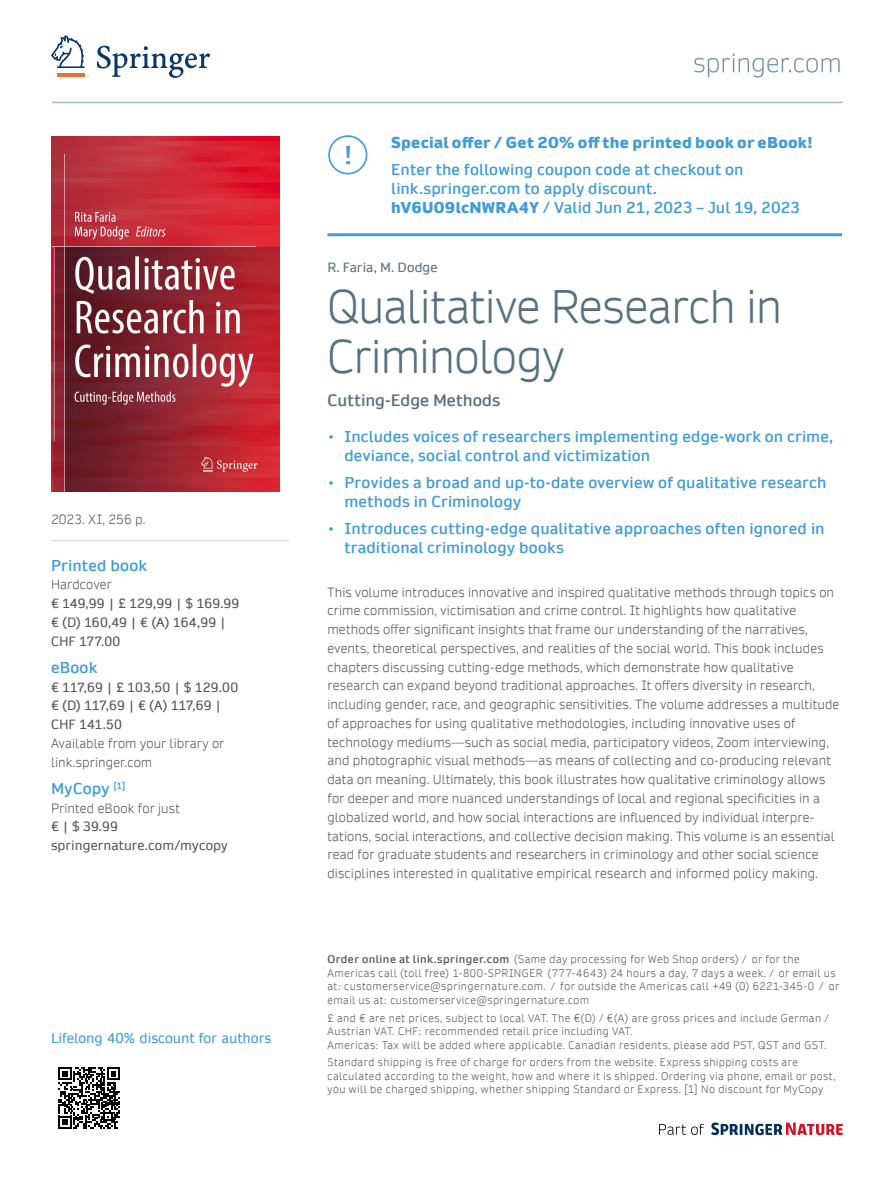
<style>
.page{position:relative;width:893px;height:1187px;background:#fff}
.page>*{position:absolute;margin:0;border:0;box-sizing:border-box;transform-origin:0 0}
.t1{font:300 45px/49.5px "Daytona Pro";letter-spacing:-.01em;color:#557181}
.t2{font:600 15.75px "Daytona Pro";letter-spacing:.005em;color:#557181}
.t3{font:600 15px/18.8px "Daytona Pro";letter-spacing:.01em;color:#429cd6}
.t4{font:900 15px "Daytona Pro";letter-spacing:.02em;color:#429cd6}
.t5{font:13.5px "Daytona Pro";color:#429cd6}
.t6{font:300 12.75px/18.8px "Daytona Pro";letter-spacing:.01em;color:#565655}
.t7{font:12.75px/18.8px "Daytona Pro";letter-spacing:.01em;color:#565655}
.t8{font:12.75px "Daytona Pro";letter-spacing:.005em;color:#557181}
.t9{font:300 10.5px/13.5px "Daytona Pro";letter-spacing:.045em;color:#565655}
.s1{font-weight:900}
.s2{font-weight:300}
.s3{font-weight:600}
</style>
<div class="page">
<svg style="left:58px;top:1067px;width:62px;height:61px"></svg>
<svg style="left:694px;top:53px;width:146px;height:24px"></svg>
<hr style="left:52px;top:102px;width:790px;height:1px;background:#a1bccb">
<svg style="left:51px;top:35px;width:33px;height:33px"></svg>
<hr style="left:57px;top:73px;width:27px;height:4px;background:#e97034">
<svg style="left:97px;top:46px;width:113px;height:32px"></svg>
<div style="left:328px;top:135px;width:39px;height:39px;border:2px solid #429cd6;border-radius:50%"></div>
<svg style="left:346px;top:146px;width:5px;height:19px"></svg>
<hr style="left:327px;top:233px;width:515px;height:3px;background:#429cd6">
<hr style="left:51px;top:540px;width:238px;height:1px;background:#dae3e9">
<img style="left:51px;top:136px;width:228px;height:355px">
<svg style="left:711px;top:1122px;width:132px;height:13px"></svg>
<svg style="left:659px;top:1123px;width:45px;height:11px"></svg>
<p class="t6" style="left:51px;top:510px;width:96px">2023. XI, 256 p.</p>
<p class="t3" style="left:51px;top:555px;width:97px">Printed book</p>
<p class="t6" style="left:51px;top:575px;width:62px">Hardcover</p>
<p class="t7" style="left:51px;top:594px;width:190px">€ 149,99 | £ 129,99 | $ 169.99 € (D) 160,49 | € (A) 164,99 |<br>CHF 177.00</p>
<p class="t3" style="left:51px;top:658px;width:48px">eBook</p>
<p class="t7" style="left:51px;top:677px;width:189px">€ 117,69 | £ 103,50 | $ 129.00 € (D) 117,69 | € (A) 117,69 |<br>CHF 141.50</p>
<p class="t6" style="left:51px;top:733px;width:175px">Available from your library or link.springer.com</p>
<p class="t3" style="left:51px;top:779px;width:76px">MyCopy <sup>[1]</sup></p>
<p class="t6" style="left:51px;top:798px;width:130px">Printed eBook for just</p>
<p class="t7" style="left:51px;top:817px;width:178px">€ | $ 39.99 springernature.com/mycopy</p>
<p class="t5" style="left:51px;top:1028px;width:222px">Lifelong 40% discount for authors</p>
<p class="t4" style="left:391px;top:132px;width:423px">Special offer / Get 20% off the printed book or eBook!</p>
<p class="t3" style="left:391px;top:160px;width:410px">Enter the following coupon code at checkout on link.springer.com to apply discount. <span class="s1">hV6U09lcNWRA4Y</span> / Valid Jun 21, 2023 – Jul 19, 2023</p>
<p class="t8" style="left:327px;top:258px;width:112px">R. Faria, M. Dodge</p>
<h1 class="t1" style="left:327px;top:282px;width:456px">Qualitative Research in<br>Criminology</h1>
<p class="t2" style="left:327px;top:390px;width:174px">Cutting-Edge Methods</p>
<p class="t3" style="left:344px;top:427px;width:490px;text-indent:-17px"><span class="s2">•</span> Includes voices of researchers implementing edge-work on crime, deviance, social control and victimization</p>
<p class="t3" style="left:344px;top:473px;width:484px;text-indent:-17px"><span class="s2">•</span> Provides a broad and up-to-date overview of qualitative research methods in Criminology</p>
<p class="t3" style="left:344px;top:519px;width:482px;text-indent:-17px"><span class="s2">•</span> Introduces cutting-edge qualitative approaches often ignored in traditional criminology books</p>
<p class="t6" style="left:327px;top:582px;width:513px">This volume introduces innovative and inspired qualitative methods through topics on crime commission, victimisation and crime control. It highlights how qualitative methods offer significant insights that frame our understanding of the narratives, events, theoretical perspectives, and realities of the social world. This book includes chapters discussing cutting-edge methods, which demonstrate how qualitative research can expand beyond traditional approaches. It offers diversity in research, including gender, race, and geographic sensitivities. The volume addresses a multitude of approaches for using qualitative methodologies, including innovative uses of technology mediums—such as social media, participatory videos, Zoom interviewing, and photographic visual methods—as means of collecting and co-producing relevant data on meaning. Ultimately, this book illustrates how qualitative criminology allows for deeper and more nuanced understandings of local and regional specificities in a globalized world, and how social interactions are influenced by individual interpre&shy;tations, social interactions, and collective decision making. This volume is an essential read for graduate students and researchers in criminology and other social science disciplines interested in qualitative empirical research and informed policy making.</p>
<p class="t9" style="left:327px;top:952px;width:513px"><span class="s3">Order online at link.springer.com</span> (Same day processing for Web Shop orders) / or for the Americas call (toll free) 1-800-SPRINGER (777-4643) 24 hours a day, 7 days a week. / or email us at: customerservice@springernature.com. / for outside the Americas call +49 (0) 6221-345-0 / or email us at: customerservice@springernature.com</p>
<p class="t9" style="left:327px;top:1010px;width:503px">£ and € are net prices, subject to local VAT. The €(D) / €(A) are gross prices and include German /<br>Austrian VAT. CHF: recommended retail price including VAT.<br>Americas: Tax will be added where applicable. Canadian residents, please add PST, QST and GST.</p>
<p class="t9" style="left:327px;top:1055px;width:510px">Standard shipping is free of charge for orders from the website. Express shipping costs are calculated according to the weight, how and where it is shipped. Ordering via phone, email or post, you will be charged shipping, whether shipping Standard or Express. [1] No discount for MyCopy</p>
</div>
